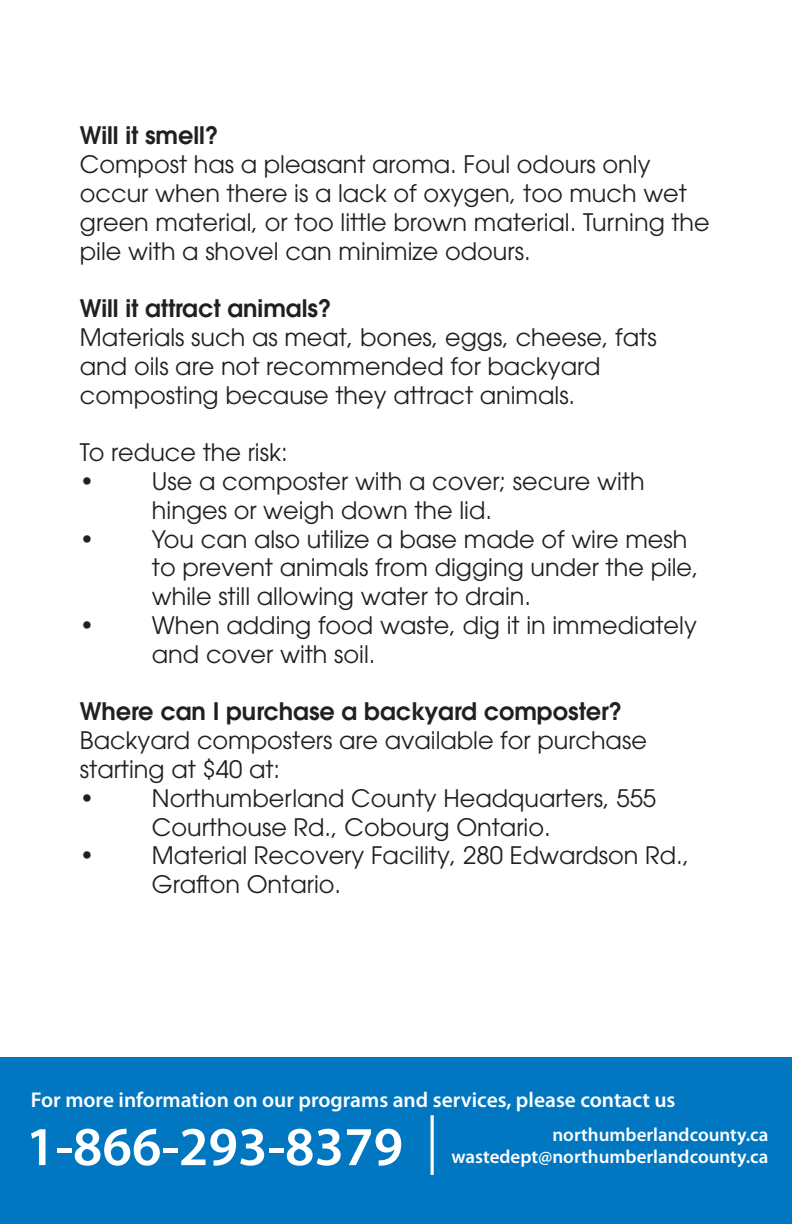
<style>
.page{position:relative;width:792px;height:1224px;background:#fff}
.page>*{position:absolute;margin:0;border:0;box-sizing:border-box;transform-origin:0 0}
.t1{font:600 55.2px "Myriad Pro";color:#fff}
.t2{font:24px/28.8px "ITC Avant Garde Std";color:#231f20}
.t3{font:600 24px "ITC Avant Garde Std";color:#231f20}
.t4{font:600 21.4px "Myriad Pro";color:#fff}
.t5{font:600 19px "Myriad Pro";color:#fff}
</style>
<div class="page">
<div style="left:0;top:1058px;width:792px;height:166px;background:#0077c0"></div>
<hr style="left:431px;top:1115px;width:3px;height:60px;background:#fff">
<h2 class="t3" style="left:80px;top:120px;width:140px">Will it smell?</h2>
<p class="t2" style="left:80px;top:150px;width:631px">Compost has a pleasant aroma. Foul odours only occur when there is a lack of oxygen, too much wet green material, or too little brown material. Turning the pile with a shovel can minimize odours.</p>
<h2 class="t3" style="left:80px;top:293px;width:253px">Will it attract animals?</h2>
<p class="t2" style="left:80px;top:323px;width:578px">Materials such as meat, bones, eggs, cheese, fats and oils are not recommended for backyard composting because they attract animals.</p>
<h3 class="t2" style="left:80px;top:438px;width:209px">To reduce the risk:</h3>
<p class="t2" style="left:152px;top:467px;width:494px;text-indent:-72px">• Use a composter with a cover; secure with hinges or weigh down the lid.</p>
<p class="t2" style="left:152px;top:524px;width:548px;text-indent:-72px">• You can also utilize a base made of wire mesh to prevent animals from digging under the pile, while still allowing water to drain.</p>
<p class="t2" style="left:152px;top:611px;width:546px;text-indent:-72px">• When adding food waste, dig it in immediately and cover with soil.</p>
<h2 class="t3" style="left:80px;top:696px;width:544px">Where can I purchase a backyard composter?</h2>
<p class="t2" style="left:80px;top:726px;width:569px">Backyard composters are available for purchase starting at $40 at:</p>
<p class="t2" style="left:152px;top:783px;width:506px;text-indent:-72px">• Northumberland County Headquarters, 555<br>Courthouse Rd., Cobourg Ontario.</p>
<p class="t2" style="left:152px;top:841px;width:539px;text-indent:-72px">• Material Recovery Facility, 280 Edwardson Rd.,<br>Grafton Ontario.</p>
<p class="t4" style="left:31px;top:1087px;width:646px">For more information on our programs and services, please contact us</p>
<p class="t5" style="left:552px;top:1122px;width:217px">northumberlandcounty.ca</p>
<p class="t1" style="left:26px;top:1111px;width:379px">1-866-293-8379</p>
<p class="t5" style="left:452px;top:1145px;width:318px">wastedept@northumberlandcounty.ca</p>
</div>
